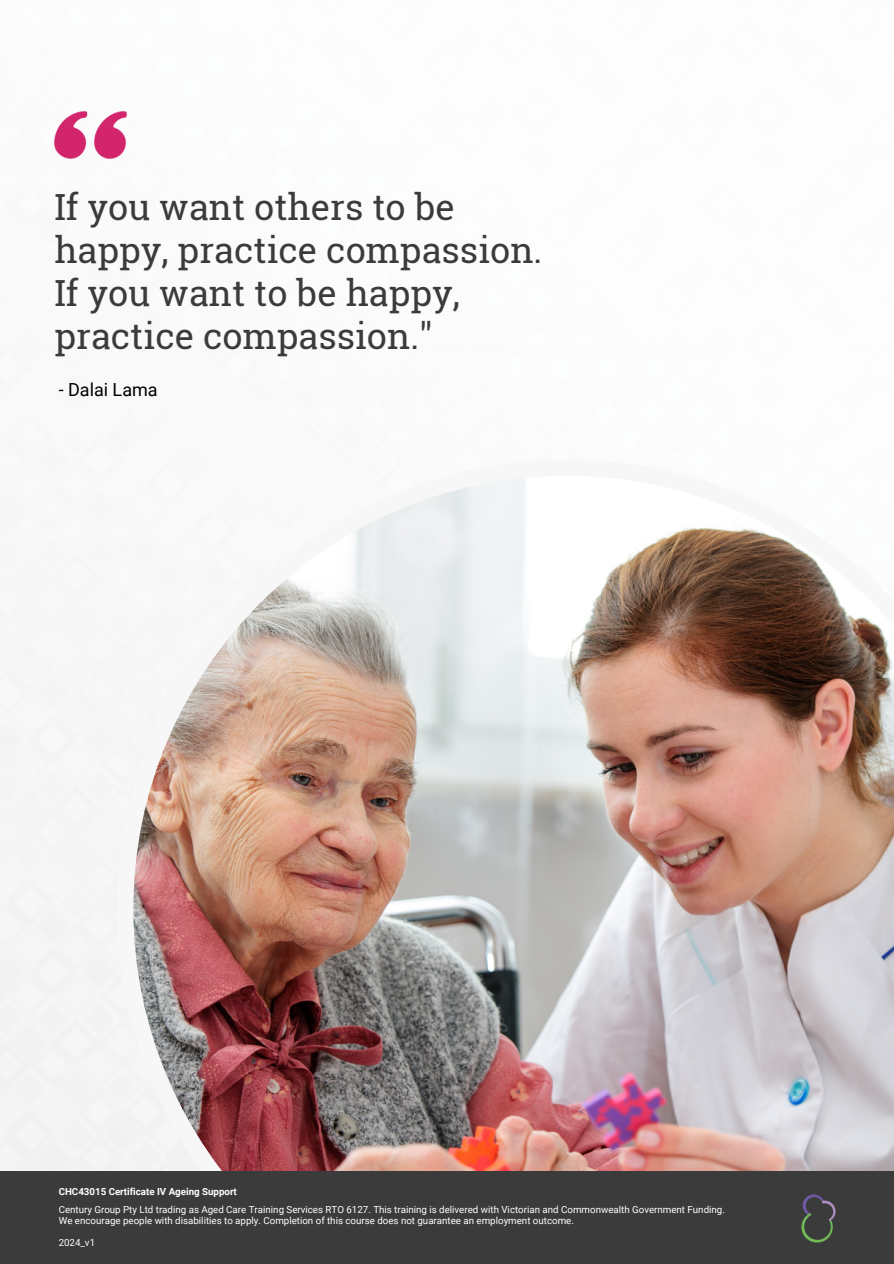
<style>
.page{position:relative;width:894px;height:1264px;background:#fff}
.page>*{position:absolute;margin:0;border:0;box-sizing:border-box;transform-origin:0 0}
.t1{font:36px/42.9px "Roboto Slab";color:#3b3b3c}
.t2{font:18px "Roboto";color:#000}
.t3{font:9.75px/10.9px "Roboto";color:#fff}
.t4{font:700 9.75px "Roboto";color:#fff}
</style>
<div class="page">
<img style="left:117px;top:459px;width:776px;height:712px">
<div style="left:0;top:1171px;width:893px;height:92px;background:#3b3b3c"></div>
<img style="left:801px;top:1194px;width:35px;height:49px">
<img style="left:46px;top:104px;width:88px;height:63px">
<p class="t1" style="left:54px;top:185px;width:489px">If you want others to be happy, practice compassion.<br>If you want to be happy, practice compassion."</p>
<p class="t2" style="left:59px;top:379px;width:100px">- Dalai Lama</p>
<p class="t4" style="left:59px;top:1185px;width:180px">CHC43015 Certificate IV Ageing Support</p>
<p class="t3" style="left:59px;top:1204px;width:667px">Century Group Pty Ltd trading as Aged Care Training Services RTO 6127. This training is delivered with Victorian and Commonwealth Government Funding.<br>We encourage people with disabilities to apply. Completion of this course does not guarantee an employment outcome.</p>
<p class="t3" style="left:59px;top:1236px;width:38px">2024_v1</p>
</div>
